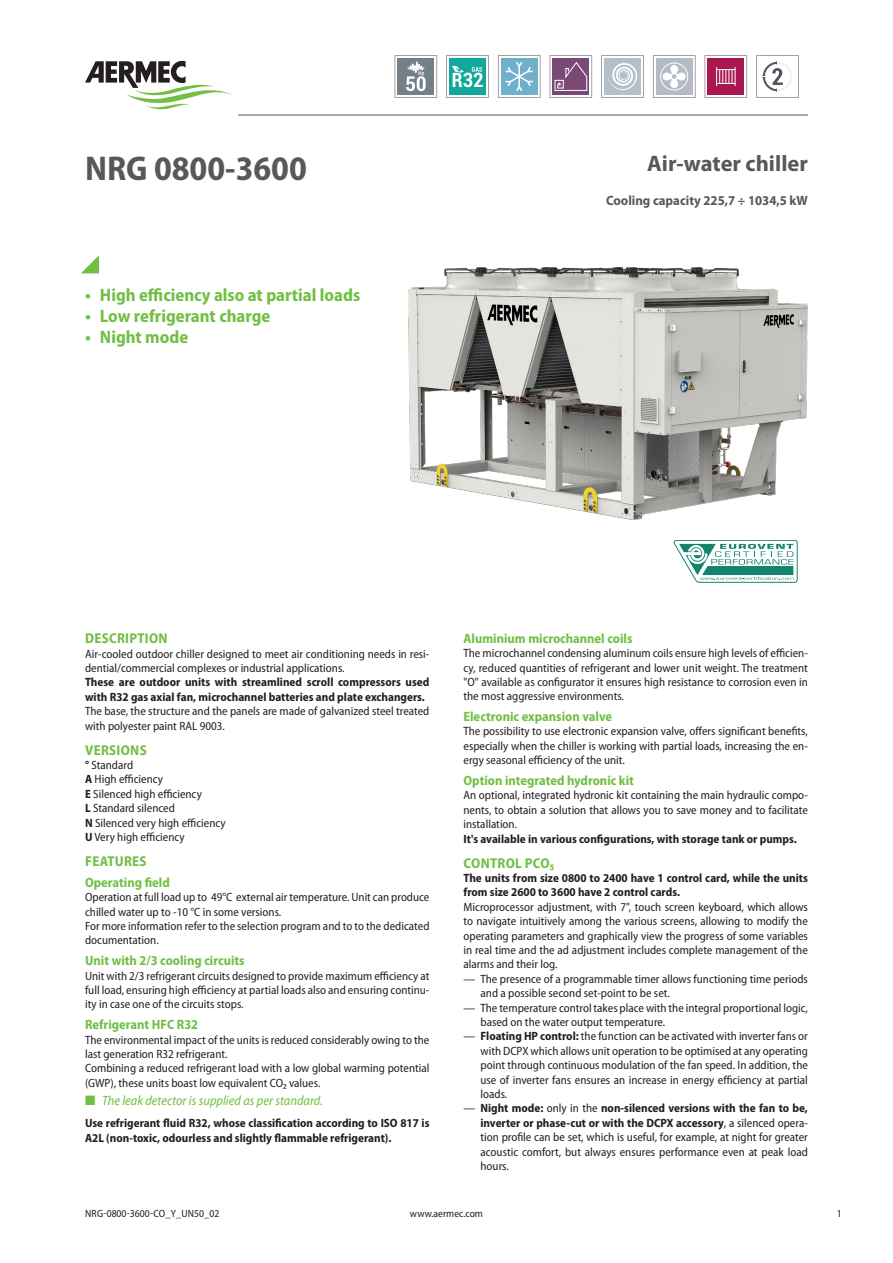
<style>
.page{position:relative;width:893px;height:1263px;background:#fff}
.page>*{position:absolute;margin:0;border:0;box-sizing:border-box;transform-origin:0 0}
.grandezza{font:700 semi-condensed 34.5px "Myriad Pro";color:#57585a}
.descrizione{font:700 22.5px "Myriad Pro";color:#57585a}
.t1{font:700 semi-condensed 18px "Myriad Pro";color:#71bf44}
.t2{font:700 semi-condensed 14.25px "Myriad Pro";letter-spacing:.02em;color:#71bf44}
.t3{font:700 semi-condensed 13.5px "Myriad Pro";color:#71bf44}
.t4{font:italic semi-condensed 13.5px "Myriad Pro";color:#71bf44}
.dettaglio{font:700 13.5px "Myriad Pro";color:#57585a;scale:.95 1}
.normale{font:semi-condensed 12px/14.4px "Myriad Pro";color:#231f20}
.normaleEvidenziato{font:700 semi-condensed 12px/14.4px "Myriad Pro";color:#231f20}
.normaleInline{font:700 semi-condensed 12px/14.4px "Myriad Pro";color:#231f20}
.normale-2{font:700 semi-condensed 12px "Myriad Pro";color:#231f20}
.t5{font:semi-condensed 10.5px "Myriad Pro";color:#231f20}
.s1{font-weight:700}
</style>
<div class="page">
<svg style="left:81px;top:255px;width:18px;height:18px"></svg>
<hr style="left:238px;top:115px;width:570px;height:1px;background:#57585a">
<svg style="left:85px;top:61px;width:147px;height:48px"></svg>
<img style="left:408px;top:267px;width:400px;height:252px">
<svg style="left:674px;top:540px;width:123px;height:43px"></svg>
<svg style="left:395px;top:55px;width:42px;height:43px"></svg>
<svg style="left:446px;top:55px;width:43px;height:43px"></svg>
<svg style="left:498px;top:55px;width:42px;height:43px"></svg>
<svg style="left:550px;top:55px;width:42px;height:43px"></svg>
<svg style="left:601px;top:55px;width:43px;height:43px"></svg>
<svg style="left:653px;top:55px;width:42px;height:43px"></svg>
<svg style="left:705px;top:55px;width:42px;height:43px"></svg>
<svg style="left:756px;top:55px;width:43px;height:43px"></svg>
<p class="grandezza" style="left:85px;top:146px;width:223px">NRG 0800-3600</p>
<p class="descrizione" style="left:647px;top:149px;width:162px">Air-water chiller</p>
<p class="dettaglio" style="left:606px;top:192px;width:214px">Cooling capacity 225,7 ÷ 1034,5 kW</p>
<p class="t1" style="left:85px;top:284px;width:277px">• High efficiency also at partial loads</p>
<p class="t1" style="left:85px;top:305px;width:187px">• Low refrigerant charge</p>
<p class="t1" style="left:85px;top:326px;width:105px">• Night mode</p>
<p class="t2" style="left:85px;top:629px;width:84px">DESCRIPTION</p>
<p class="normale" style="left:85px;top:646px;width:346px">Air-cooled outdoor chiller designed to meet air conditioning needs in resi&shy;dential/commercial complexes or industrial applications.</p>
<p class="normaleInline" style="left:85px;top:675px;width:346px">These are outdoor units with streamlined scroll compressors used with R32 gas axial fan, microchannel batteries and plate exchangers.</p>
<p class="normale" style="left:85px;top:704px;width:346px">The base, the structure and the panels are made of galvanized steel treated with polyester paint RAL 9003.</p>
<p class="t2" style="left:85px;top:741px;width:63px">VERSIONS</p>
<p class="normale" style="left:85px;top:758px;width:50px"><span class="s1">°</span> Standard</p>
<p class="normale" style="left:85px;top:772px;width:80px"><span class="s1">A</span> High efficiency</p>
<p class="normale" style="left:85px;top:786px;width:118px"><span class="s1">E</span> Silenced high efficiency</p>
<p class="normale" style="left:85px;top:801px;width:91px"><span class="s1">L</span> Standard silenced</p>
<p class="normale" style="left:85px;top:815px;width:142px"><span class="s1">N</span> Silenced very high efficiency</p>
<p class="normale" style="left:85px;top:830px;width:101px"><span class="s1">U</span> Very high efficiency</p>
<p class="t2" style="left:85px;top:852px;width:63px">FEATURES</p>
<p class="t3" style="left:85px;top:873px;width:86px">Operating field</p>
<p class="normale" style="left:85px;top:890px;width:346px">Operation at full load up to 49°C external air temperature. Unit can produce chilled water up to -10 °C in some versions.</p>
<p class="normale" style="left:85px;top:919px;width:346px">For more information refer to the selection program and to to the dedicated documentation.</p>
<p class="t3" style="left:85px;top:952px;width:161px">Unit with 2/3 cooling circuits</p>
<p class="normale" style="left:85px;top:968px;width:346px;text-align:justify">Unit with 2/3 refrigerant circuits designed to provide maximum efficiency at full load, ensuring high efficiency at partial loads also and ensuring continu&shy;ity in case one of the circuits stops.</p>
<p class="t3" style="left:85px;top:1016px;width:115px">Refrigerant HFC R32</p>
<p class="normale" style="left:85px;top:1032px;width:346px">The environmental impact of the units is reduced considerably owing to the last generation R32 refrigerant.</p>
<p class="normale" style="left:85px;top:1061px;width:346px">Combining a reduced refrigerant load with a low global warming potential (GWP), these units boast low equivalent CO₂ values.</p>
<p class="t4" style="left:85px;top:1092px;width:239px">■ The leak detector is supplied as per standard.</p>
<p class="normaleEvidenziato" style="left:85px;top:1116px;width:346px">Use refrigerant fluid R32, whose classification according to ISO 817 is<br>A2L (non-toxic, odourless and slightly flammable refrigerant).</p>
<p class="t3" style="left:463px;top:629px;width:170px">Aluminium microchannel coils</p>
<p class="normale" style="left:463px;top:646px;width:346px;text-align:justify">The microchannel condensing aluminum coils ensure high levels of efficien&shy;cy, reduced quantities of refrigerant and lower unit weight. The treatment "O" available as configurator it ensures high resistance to corrosion even in the most aggressive environments.</p>
<p class="t3" style="left:463px;top:708px;width:150px">Electronic expansion valve</p>
<p class="normale" style="left:463px;top:724px;width:346px;text-align:justify">The possibility to use electronic expansion valve, offers significant benefits, especially when the chiller is working with partial loads, increasing the en&shy;ergy seasonal efficiency of the unit.</p>
<p class="t3" style="left:463px;top:772px;width:172px">Option integrated hydronic kit</p>
<p class="normale" style="left:463px;top:788px;width:346px;text-align:justify">An optional, integrated hydronic kit containing the main hydraulic compo&shy;nents, to obtain a solution that allows you to save money and to facilitate installation.</p>
<p class="normale-2" style="left:463px;top:831px;width:335px">It's available in various configurations, with storage tank or pumps.</p>
<p class="t2" style="left:464px;top:854px;width:92px">CONTROL PCO₅</p>
<p class="normaleEvidenziato" style="left:463px;top:870px;width:346px">The units from size 0800 to 2400 have 1 control card, while the units from size 2600 to 3600 have 2 control cards.</p>
<p class="normale" style="left:463px;top:899px;width:346px;text-align:justify">Microprocessor adjustment, with 7", touch screen keyboard, which allows to navigate intuitively among the various screens, allowing to modify the operating parameters and graphically view the progress of some variables in real time and the ad adjustment includes complete management of the alarms and their log.</p>
<p class="normale" style="left:480px;top:971px;width:329px;text-indent:-17px">— The presence of a programmable timer allows functioning time periods and a possible second set-point to be set.</p>
<p class="normale" style="left:480px;top:1000px;width:329px;text-indent:-17px">— The temperature control takes place with the integral proportional logic, based on the water output temperature.</p>
<p class="normale" style="left:480px;top:1029px;width:329px;text-align:justify;text-indent:-17px">— <span class="s1">Floating HP control:</span> the function can be activated with inverter fans or with DCPX which allows unit operation to be optimised at any operating point through continuous modulation of the fan speed. In addition, the use of inverter fans ensures an increase in energy efficiency at partial loads.</p>
<p class="normale" style="left:480px;top:1101px;width:329px;text-align:justify;text-indent:-17px">— <span class="s1">Night mode:</span> only in the <span class="s1">non-silenced versions with the fan to be, inverter or phase-cut or with the DCPX accessory</span>, a silenced opera&shy;tion profile can be set, which is useful, for example, at night for greater acoustic comfort, but always ensures performance even at peak load hours.</p>
<p class="t5" style="left:85px;top:1207px;width:136px">NRG-0800-3600-CO_Y_UN50_02</p>
<p class="t5" style="left:410px;top:1207px;width:75px">www.aermec.com</p>
<p class="t5" style="left:837px;top:1207px;width:6px">1</p>
</div>
